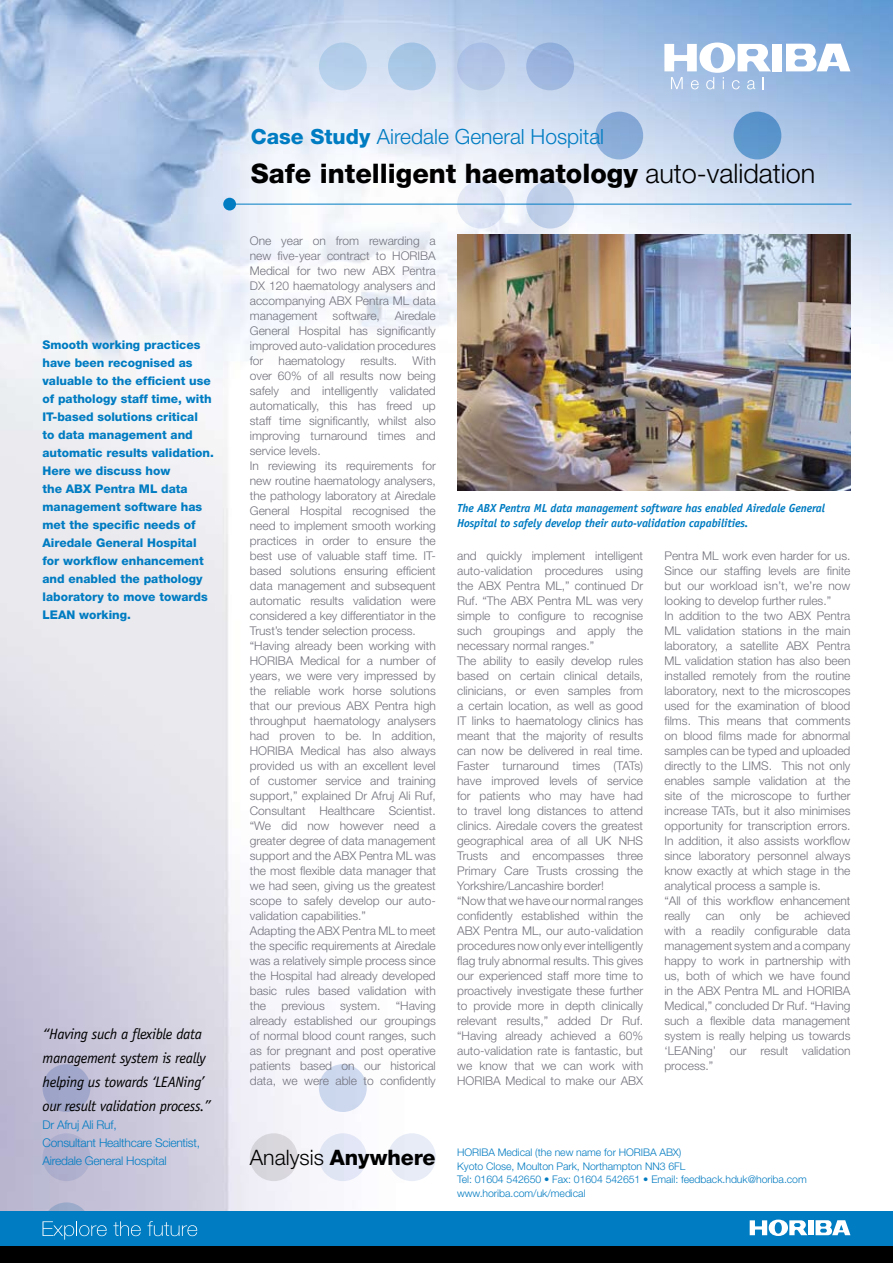
<style>
.page{position:relative;width:893px;height:1263px;background:#fff}
.page>*{position:absolute;margin:0;border:0;box-sizing:border-box;transform-origin:0 0}
.t1{font:800 27px "Helvetica Neue";color:#000}
.t2{font:300 21px "Helvetica Neue";color:#007cc2}
.t3{font:italic 15px/24px "Officina Sans";letter-spacing:-.02em;color:#000}
.t4{font:300 12px/15px "Helvetica Neue";color:#72727d;text-align:justify}
.t5{font:800 12px/18px "Helvetica Neue";color:#007cc2}
.t6{font:300 12px/18px "Helvetica Neue";letter-spacing:-.02em;color:#007cc2}
.t7{font:italic 700 11.7px/15px "Officina Sans";letter-spacing:-.01em;color:#007cc2}
.t8{font:300 10.5px/13.5px "Helvetica Neue";letter-spacing:-.005em;color:#037bc1}
.s1{font-weight:800}
.s2{font-weight:300}
.s3{font-size:21.3px;color:#000}
.s4{font-weight:800;font-size:21.3px;color:#000}
</style>
<div class="page">
<img style="left:0;top:0;width:893px;height:1212px">
<svg style="left:43px;top:1202px;width:47px;height:48px"></svg>
<div style="left:43px;top:1064px;width:47px;height:48px;background:#a0a6c9;border-radius:50%"></div>
<div style="left:43px;top:1133px;width:47px;height:48px;background:#aeafcd;border-radius:50%"></div>
<div style="left:388px;top:43px;width:48px;height:47px;background:#a9c8e6;border-radius:50%"></div>
<div style="left:319px;top:43px;width:48px;height:47px;background:#b4ceea;border-radius:50%"></div>
<div style="left:733px;top:112px;width:48px;height:47px;background:#5c95cc;border-radius:50%"></div>
<div style="left:595px;top:112px;width:48px;height:47px;background:#88acd8;border-radius:50%"></div>
<div style="left:526px;top:43px;width:48px;height:47px;background:#9ab4de;border-radius:50%"></div>
<div style="left:250px;top:1133px;width:48px;height:48px;background:#d9d7dd;border-radius:50%"></div>
<div style="left:526px;top:181px;width:48px;height:48px;background:#c1d0e9;border-radius:50%"></div>
<div style="left:319px;top:1064px;width:48px;height:48px;background:#cdd8ef;border-radius:50%"></div>
<div style="left:457px;top:43px;width:48px;height:47px;background:#b2c4e6;border-radius:50%"></div>
<div style="left:457px;top:181px;width:48px;height:48px;background:#dfe6f5;border-radius:50%"></div>
<div style="left:319px;top:1133px;width:48px;height:48px;background:#e0e5f4;border-radius:50%"></div>
<div style="left:388px;top:1133px;width:48px;height:48px;background:#e7ecf7;border-radius:50%"></div>
<div style="left:0;top:1212px;width:893px;height:34px;background:#007cc2"></div>
<div style="left:808px;top:1220px;width:5px;height:15px;background:#fff"></div>
<svg style="left:750px;top:1219px;width:57px;height:17px"></svg>
<svg style="left:815px;top:1220px;width:35px;height:15px"></svg>
<svg style="left:43px;top:1221px;width:64px;height:19px"></svg>
<svg style="left:113px;top:1221px;width:28px;height:15px"></svg>
<svg style="left:147px;top:1221px;width:50px;height:15px"></svg>
<div style="left:0;top:1246px;width:893px;height:17px;background:#000"></div>
<div style="left:772px;top:44px;width:10px;height:27px;background:#fff"></div>
<svg style="left:786px;top:44px;width:64px;height:27px"></svg>
<svg style="left:664px;top:43px;width:107px;height:46px"></svg>
<img style="left:457px;top:235px;width:393px;height:255px">
<hr style="left:230px;top:204px;width:621px;height:1px;background:#007cc2">
<div style="left:223px;top:198px;width:13px;height:12px;background:#007cc2;border-radius:50%"></div>
<p class="t5" style="left:43px;top:336px;width:173px">Smooth working practices have been recognised as valuable to the efficient use of pathology staff time, with<br>IT-based solutions critical<br>to data management and automatic results validation.<br>Here we discuss how<br>the ABX Pentra ML data management software has met the specific needs of<br>Airedale General Hospital for workflow enhancement and enabled the pathology laboratory to move towards<br>LEAN working.</p>
<p class="t3" style="left:43px;top:1022px;width:170px">“Having such a flexible data management system is really helping us towards ‘LEANing’ our result validation process.”</p>
<p class="t6" style="left:43px;top:1116px;width:159px">Dr Afruj Ali Ruf,<br>Consultant Healthcare Scientist,<br>Airedale General Hospital</p>
<h2 class="t2" style="left:251px;top:124px;width:355px"><span class="s1">Case Study</span> Airedale General Hospital</h2>
<h1 class="t1" style="left:251px;top:157px;width:566px">Safe intelligent haematology <span class="s2">auto-validation</span></h1>
<p class="t4" style="left:250px;top:233px;width:188px">One year on from rewarding a new five-year contract to HORIBA Medical for two new ABX Pentra DX 120 haematology analysers and accompanying ABX Pentra ML data management software, Airedale General Hospital has significantly improved auto-validation procedures for</p>
<p class="t4" style="left:250px;top:353px;width:188px;text-align:left;text-indent:163px">With over 60% of all results now being safely and intelligently validated automatically, this has freed up staff time significantly, whilst also improving turnaround times and service levels.<br>In reviewing its requirements for new routine haematology analysers, the pathology laboratory at Airedale<br>General Hospital recognised the need to implement smooth working practices in order to ensure the best use of valuable staff time. IT&shy;based solutions ensuring efficient data management and subsequent automatic results validation were considered a key differentiator in the<br>Trust’s tender selection process. “Having already been working with<br>HORIBA Medical for a number of years, we were very impressed by the reliable work horse solutions that our previous ABX Pentra high throughput haematology analysers had proven to be. In addition,<br>HORIBA Medical has also always provided us with an excellent level of customer service and training support,” explained Dr Afruj Ali Ruf,<br>Consultant Healthcare Scientist. “We did now however need a greater degree of data management support and the ABX Pentra ML was the most flexible data manager that we had seen, giving us the greatest scope to safely develop our auto&shy;validation capabilities.”<br>Adapting the ABX Pentra ML to meet the specific requirements at Airedale was a relatively simple process since the Hospital had already developed basic rules based validation with the</p>
<p class="t4" style="left:279px;top:353px;width:68px">haematology</p>
<p class="t4" style="left:360px;top:353px;width:38px">results.</p>
<p class="t4" style="left:250px;top:998px;width:188px;text-indent:146px">“Having already established our groupings of normal blood count ranges, such as for pregnant and post operative patients based on our historical data, we were able to confidently</p>
<p class="t4" style="left:281px;top:998px;width:45px">previous</p>
<p class="t4" style="left:340px;top:998px;width:42px">system.</p>
<p class="t7" style="left:457px;top:500px;width:369px">The ABX Pentra ML data management software has enabled Airedale General<br>Hospital to safely develop their auto-validation capabilities.</p>
<p class="t4" style="left:457px;top:548px;width:188px;text-align:left">and quickly implement intelligent auto-validation procedures using the ABX Pentra ML,” continued Dr Ruf. “The ABX Pentra ML was very simple to configure to recognise such groupings and apply the necessary normal ranges.”<br>The ability to easily develop rules based on certain clinical details, clinicians, or even samples from a certain location, as well as good IT links to haematology clinics has meant that the majority of results can now be delivered in real time.<br>Faster turnaround times (TATs) have improved levels of service for patients who may have had to travel long distances to attend clinics. Airedale covers the greatest geographical area of all UK NHS Trusts and encompasses three Primary Care Trusts crossing the Yorkshire/Lancashire border!<br>“Now that we have our normal ranges confidently established within the ABX Pentra ML, our auto-validation procedures now only ever intelligently flag truly abnormal results. This gives our experienced staff more time to proactively investigate these further to provide more in depth clinically relevant results,” added Dr Ruf. “Having already achieved a 60% auto-validation rate is fantastic, but we know that we can work with HORIBA Medical to make our ABX</p>
<p class="t4" style="left:664px;top:548px;width:188px;text-align:left">Pentra ML work even harder for us.<br>Since our staffing levels are finite but our workload isn’t, we’re now looking to develop further rules.”<br>In addition to the two ABX Pentra ML validation stations in the main laboratory, a satellite ABX Pentra ML validation station has also been installed remotely from the routine laboratory, next to the microscopes used for the examination of blood films. This means that comments on blood films made for abnormal samples can be typed and uploaded directly to the LIMS. This not only enables sample validation at the site of the microscope to further increase TATs, but it also minimises opportunity for transcription errors.<br>In addition, it also assists workflow since laboratory personnel always know exactly at which stage in the analytical process a sample is.<br>“All of this workflow enhancement really</p>
<p class="t4" style="left:664px;top:908px;width:188px;text-indent:140px">achieved with a readily configurable data management system and a company happy to work in partnership with us, both of which we have found in the ABX Pentra ML and HORIBA Medical,” concluded Dr Ruf. “Having such a flexible data management system is really helping us towards ‘LEANing’ our result validation process.”</p>
<p class="t4" style="left:706px;top:908px;width:20px">can</p>
<p class="t4" style="left:740px;top:908px;width:22px">only</p>
<p class="t4" style="left:776px;top:908px;width:15px">be</p>
<p class="t8" style="left:457px;top:1146px;width:351px;text-indent:-207px"><span class="s3">Analysis</span> <span class="s4">Anywhere</span> HORIBA Medical (the new name for HORIBA ABX)<br>Kyoto Close, Moulton Park, Northampton NN3 6FL<br>Tel: 01604 542650 • Fax: 01604 542651 • Email: feedback.hduk@horiba.com www.horiba.com/uk/medical</p>
</div>
